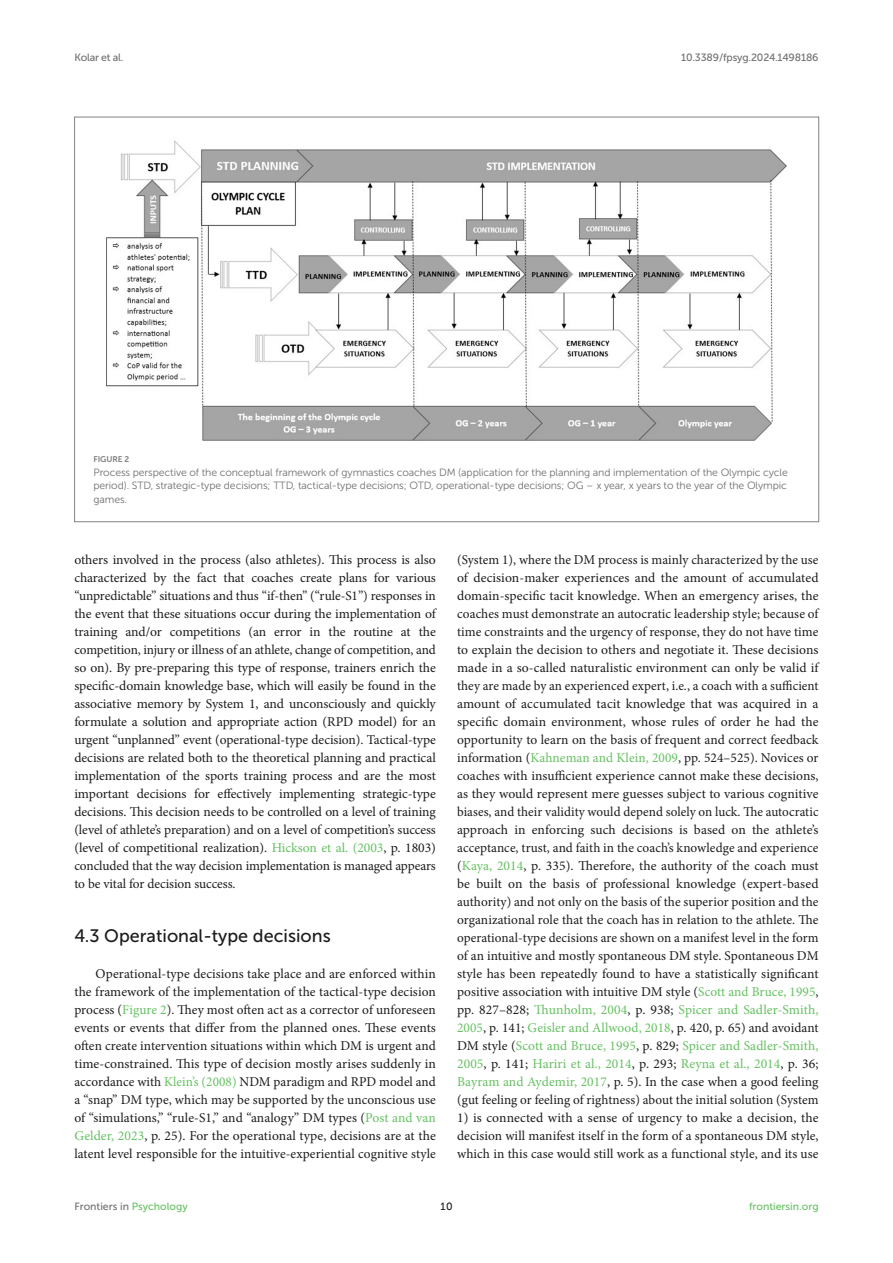
<style>
.page{position:relative;width:893px;height:1263px;background:#fff}
.page>*{position:absolute;margin:0;border:0;box-sizing:border-box;transform-origin:0 0}
.HEAD_2{font:18px "Museo Sans 500";color:#1b1c1b}
.TEXT{font:13.5px/18px "Minion Pro";color:#1b1c1b;text-align:justify}
.FIG_LEG{font:10.5px/13.5px "Museo Sans 300";letter-spacing:-.01em;color:#706f70;text-align:justify}
.t1{font:10.5px "Museo Sans 500";letter-spacing:-.015em;color:#706f70}
.t2{font:10.5px "Museo Sans 500";color:#65c161}
.t3{font:10.5px "Museo Sans 500";color:#1b1c1b}
.FIG_HD{font:8.25px "Museo Sans 700";letter-spacing:-.01em;color:#7e7f7f}
.s1{color:#65c161}
</style>
<div class="page">
<img style="left:106px;top:140px;width:681px;height:301px">
<p class="t1" style="left:74px;top:51px;width:51px">Kolar et al.</p>
<p class="t1" style="left:681px;top:51px;width:139px">10.3389/fpsyg.2024.1498186</p>
<p class="FIG_HD" style="left:94px;top:455px;width:37px">FIGURE 2</p>
<p class="FIG_LEG" style="left:94px;top:465px;width:696px">Process perspective of the conceptual framework of gymnastics coaches DM (application for the planning and implementation of the Olympic cycle period). STD, strategic-type decisions; TTD, tactical-type decisions; OTD, operational-type decisions; OG – x year, x years to the year of the Olympic games.</p>
<p class="TEXT" style="left:74px;top:551px;width:363px">others involved in the process (also athletes). This process is also characterized by the fact that coaches create plans for various “unpredictable” situations and thus “if-then” (“rule-S1”) responses in the event that these situations occur during the implementation of training and/or competitions (an error in the routine at the competition, injury or illness of an athlete, change of competition, and so on). By pre-preparing this type of response, trainers enrich the specific-domain knowledge base, which will easily be found in the associative memory by System 1, and unconsciously and quickly formulate a solution and appropriate action (RPD model) for an urgent “unplanned” event (operational-type decision). Tactical-type decisions are related both to the theoretical planning and practical implementation of the sports training process and are the most important decisions for effectively implementing strategic-type decisions. This decision needs to be controlled on a level of training (level of athlete’s preparation) and on a level of competition’s success (level of competitional realization). <span class="s1">Hickson et al. (2003</span>, p. 1803) concluded that the way decision implementation is managed appears to be vital for decision success.</p>
<p class="HEAD_2" style="left:74px;top:926px;width:258px">4.3 Operational-type decisions</p>
<p class="TEXT" style="left:74px;top:965px;width:363px;text-indent:21px">Operational-type decisions take place and are enforced within the framework of the implementation of the tactical-type decision process (<span class="s1">Figure 2</span>). They most often act as a corrector of unforeseen events or events that differ from the planned ones. These events often create intervention situations within which DM is urgent and time-constrained. This type of decision mostly arises suddenly in accordance with <span class="s1">Klein’s (2008)</span> NDM paradigm and RPD model and a “snap” DM type, which may be supported by the unconscious use of “simulations,” “rule-S1,” and “analogy” DM types (<span class="s1">Post and van Gelder, 2023</span>, p. 25). For the operational type, decisions are at the latent level responsible for the intuitive-experiential cognitive style</p>
<p class="TEXT" style="left:457px;top:551px;width:363px">(System 1), where the DM process is mainly characterized by the use of decision-maker experiences and the amount of accumulated domain-specific tacit knowledge. When an emergency arises, the coaches must demonstrate an autocratic leadership style; because of time constraints and the urgency of response, they do not have time to explain the decision to others and negotiate it. These decisions made in a so-called naturalistic environment can only be valid if they are made by an experienced expert, i.e., a coach with a sufficient amount of accumulated tacit knowledge that was acquired in a specific domain environment, whose rules of order he had the opportunity to learn on the basis of frequent and correct feedback information (<span class="s1">Kahneman and Klein, 2009</span>, pp. 524–525). Novices or coaches with insufficient experience cannot make these decisions, as they would represent mere guesses subject to various cognitive biases, and their validity would depend solely on luck. The autocratic approach in enforcing such decisions is based on the athlete’s acceptance, trust, and faith in the coach’s knowledge and experience (<span class="s1">Kaya, 2014</span>, p. 335). Therefore, the authority of the coach must be built on the basis of professional knowledge (expert-based authority) and not only on the basis of the superior position and the organizational role that the coach has in relation to the athlete. The operational-type decisions are shown on a manifest level in the form of an intuitive and mostly spontaneous DM style. Spontaneous DM style has been repeatedly found to have a statistically significant positive association with intuitive DM style (<span class="s1">Scott and Bruce, 1995</span>, pp. 827–828; <span class="s1">Thunholm, 2004</span>, p. 938; <span class="s1">Spicer and Sadler-Smith, 2005</span>, p. 141; <span class="s1">Geisler and Allwood, 2018</span>, p. 420, p. 65) and avoidant DM style (<span class="s1">Scott and Bruce, 1995</span>, p. 829; <span class="s1">Spicer and Sadler-Smith, 2005</span>, p. 141; <span class="s1">Hariri et al., 2014</span>, p. 293; <span class="s1">Reyna et al., 2014</span>, p. 36; <span class="s1">Bayram and Aydemir, 2017</span>, p. 5). In the case when a good feeling (gut feeling or feeling of rightness) about the initial solution (System</p>
<p class="TEXT" style="left:457px;top:1109px;width:363px">1) is connected with a sense of urgency to make a decision, the decision will manifest itself in the form of a spontaneous DM style, which in this case would still work as a functional style, and its use</p>
<p class="t1" style="left:74px;top:1200px;width:115px">Frontiers in <span class="s1">Psychology</span></p>
<p class="t3" style="left:440px;top:1200px;width:14px">10</p>
<p class="t2" style="left:749px;top:1200px;width:71px">frontiersin.org</p>
</div>
